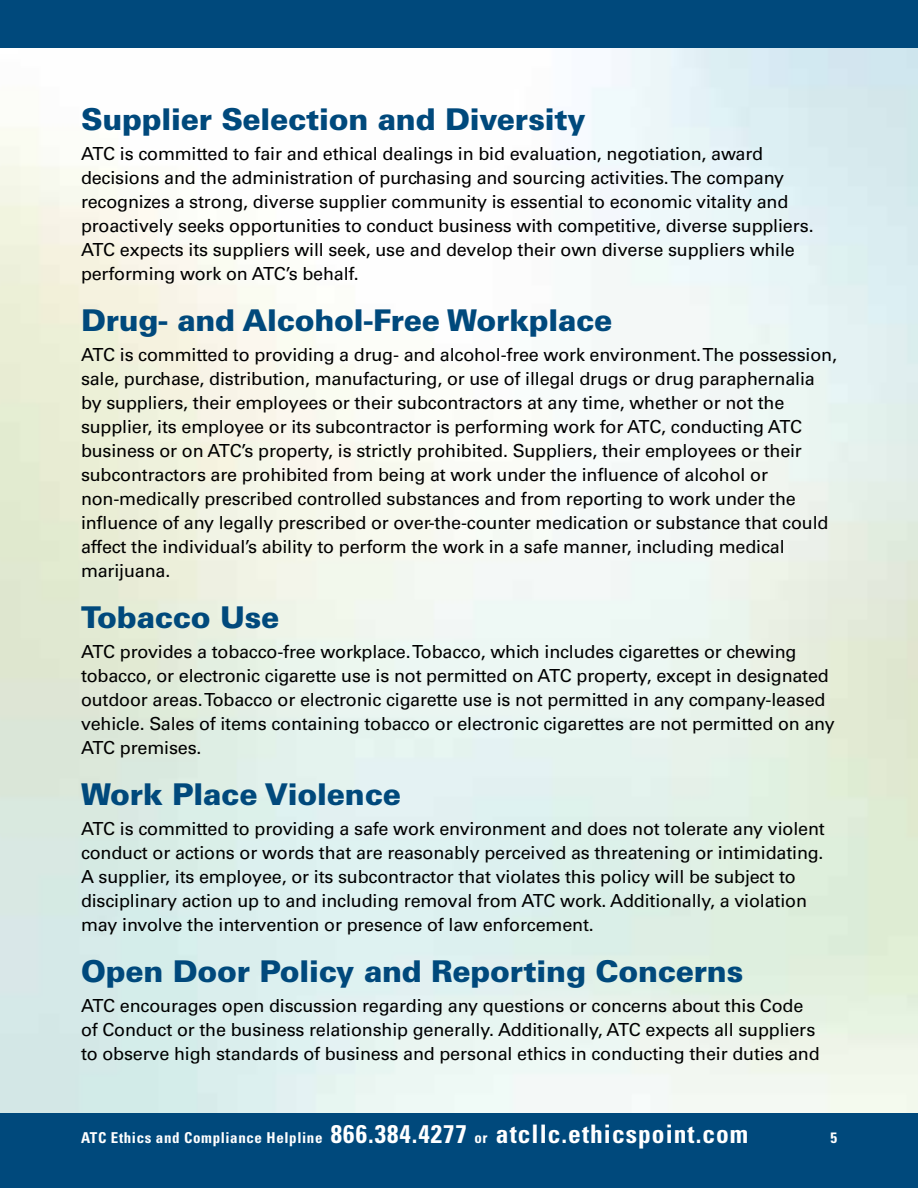
<style>
.page{position:relative;width:918px;height:1188px;background:#fff}
.page>*{position:absolute;margin:0;border:0;box-sizing:border-box;transform-origin:0 0}
.t1{font:900 30px "Univers LT Std";letter-spacing:-.01em;color:#00497c}
.t2{font:700 condensed 25.5px "Univers LT Std";letter-spacing:.04em;color:#fff}
.t3{font:18px/24px "Univers LT Std";letter-spacing:-.01em;color:#000}
.t4{font:700 condensed 15px "Univers LT Std";color:#fff}
.s1{font-size:15px}
</style>
<div class="page">
<div style="left:0;top:1107px;width:918px;height:81px;background:#00497c"></div>
<div style="left:0;top:0;width:918px;height:49px;background:#00497c"></div>
<img style="left:1px;top:49px;width:917px;height:1063px">
<h1 class="t1" style="left:81px;top:100px;width:506px">Supplier Selection and Diversity</h1>
<p class="t3" style="left:81px;top:142px;width:734px">ATC is committed to fair and ethical dealings in bid evaluation, negotiation, award decisions and the administration of purchasing and sourcing activities. The company recognizes a strong, diverse supplier community is essential to economic vitality and proactively seeks opportunities to conduct business with competitive, diverse suppliers.<br>ATC expects its suppliers will seek, use and develop their own diverse suppliers while performing work on ATC’s behalf.</p>
<h1 class="t1" style="left:81px;top:301px;width:533px">Drug- and Alcohol-Free Workplace</h1>
<p class="t3" style="left:81px;top:343px;width:758px">ATC is committed to providing a drug- and alcohol-free work environment. The possession, sale, purchase, distribution, manufacturing, or use of illegal drugs or drug paraphernalia by suppliers, their employees or their subcontractors at any time, whether or not the supplier, its employee or its subcontractor is performing work for ATC, conducting ATC business or on ATC’s property, is strictly prohibited. Suppliers, their employees or their subcontractors are prohibited from being at work under the influence of alcohol or non-medically prescribed controlled substances and from reporting to work under the influence of any legally prescribed or over-the-counter medication or substance that could affect the individual’s ability to perform the work in a safe manner, including medical marijuana.</p>
<h1 class="t1" style="left:81px;top:598px;width:200px">Tobacco Use</h1>
<p class="t3" style="left:81px;top:640px;width:755px">ATC provides a tobacco-free workplace. Tobacco, which includes cigarettes or chewing tobacco, or electronic cigarette use is not permitted on ATC property, except in designated outdoor areas. Tobacco or electronic cigarette use is not permitted in any company-leased vehicle. Sales of items containing tobacco or electronic cigarettes are not permitted on any ATC premises.</p>
<h1 class="t1" style="left:81px;top:775px;width:322px">Work Place Violence</h1>
<p class="t3" style="left:81px;top:817px;width:745px">ATC is committed to providing a safe work environment and does not tolerate any violent conduct or actions or words that are reasonably perceived as threatening or intimidating.<br>A supplier, its employee, or its subcontractor that violates this policy will be subject to disciplinary action up to and including removal from ATC work. Additionally, a violation may involve the intervention or presence of law enforcement.</p>
<h1 class="t1" style="left:81px;top:952px;width:664px">Open Door Policy and Reporting Concerns</h1>
<p class="t3" style="left:81px;top:994px;width:740px">ATC encourages open discussion regarding any questions or concerns about this Code of Conduct or the business relationship generally. Additionally, ATC expects all suppliers to observe high standards of business and personal ethics in conducting their duties and</p>
<h2 class="t2" style="left:81px;top:1119px;width:669px"><span class="s1">ATC Ethics and Compliance Helpline</span> 866.384.4277 <span class="s1">or</span> atcllc.ethicspoint.com</h2>
<p class="t4" style="left:830px;top:1129px;width:8px">5</p>
</div>
